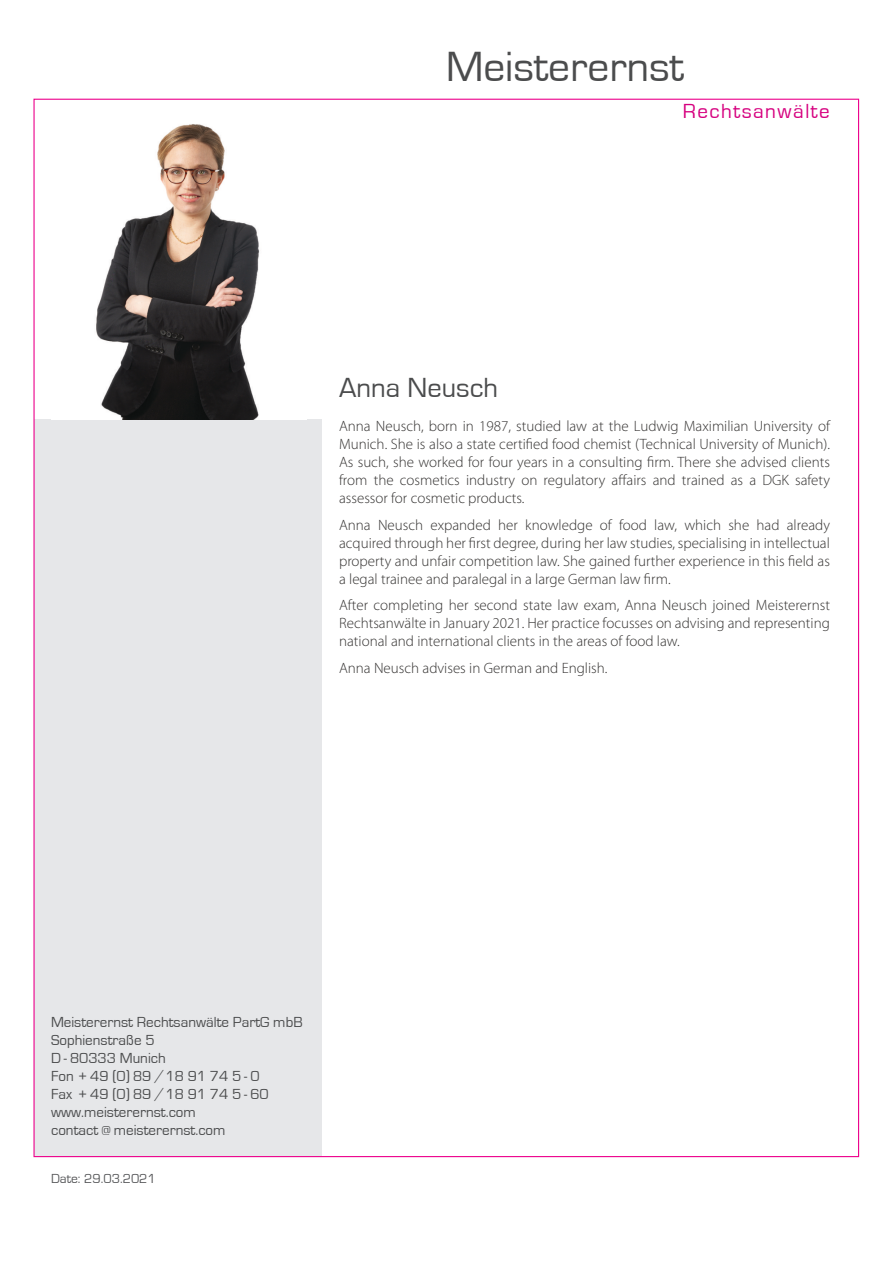
<style>
.page{position:relative;width:894px;height:1263px;background:#fff}
.page>*{position:absolute;margin:0;border:0;box-sizing:border-box;transform-origin:0 0}
.t1{font:43.5px "Eurostile";color:#4b4c4d}
.t2{font:28.5px "Eurostile";color:#4b4c4d}
.t3{font:21px "Eurostile";letter-spacing:.07em;color:#d6017f}
.t4{font:300 15px/18px "Myriad Pro";color:#343231;text-align:justify}
.t5{font:15px/18px "Eurostile";color:#4b4c4d}
.t6{font:13.5px "Eurostile";color:#57585a}
</style>
<div class="page">
<div style="left:34px;top:419px;width:288px;height:737px;background:#e6e7e9"></div>
<img style="left:96px;top:124px;width:163px;height:295px">
<h1 class="t1" style="left:446px;top:52px;width:239px">Meisterernst</h1>
<h2 class="t2" style="left:339px;top:378px;width:160px">Anna Neusch</h2>
<h3 class="t3" style="left:682px;top:104px;width:148px">Rechtsanwälte</h3>
<p class="t4" style="left:339px;top:418px;width:492px">Anna Neusch, born in 1987, studied law at the Ludwig Maximilian University of Munich. She is also a state certified food chemist (Technical University of Munich).<br>As such, she worked for four years in a consulting firm. There she advised clients from the cosmetics industry on regulatory affairs and trained as a DGK safety assessor for cosmetic products.</p>
<p class="t4" style="left:339px;top:517px;width:492px">Anna Neusch expanded her knowledge of food law, which she had already acquired through her first degree, during her law studies, specialising in intellectual property and unfair competition law. She gained further experience in this field as a legal trainee and paralegal in a large German law firm.</p>
<p class="t4" style="left:339px;top:597px;width:492px">After completing her second state law exam, Anna Neusch joined Meisterernst Rechtsanwälte in January 2021. Her practice focusses on advising and representing national and international clients in the areas of food law.</p>
<p class="t4" style="left:339px;top:660px;width:270px">Anna Neusch advises in German and English.</p>
<p class="t5" style="left:51px;top:1015px;width:253px">Meisterernst Rechtsanwälte PartG mbB<br>Sophienstraße 5<br>D - 80333 Munich<br>Fon +49 (0)89 /18 91 74 5-0<br>Fax + 49 (0) 89 /18 91 74 5 - 60 www.meisterernst.com<br>contact @ meisterernst.com</p>
<p class="t6" style="left:51px;top:1174px;width:106px">Date: 29.03.2021</p>
</div>
